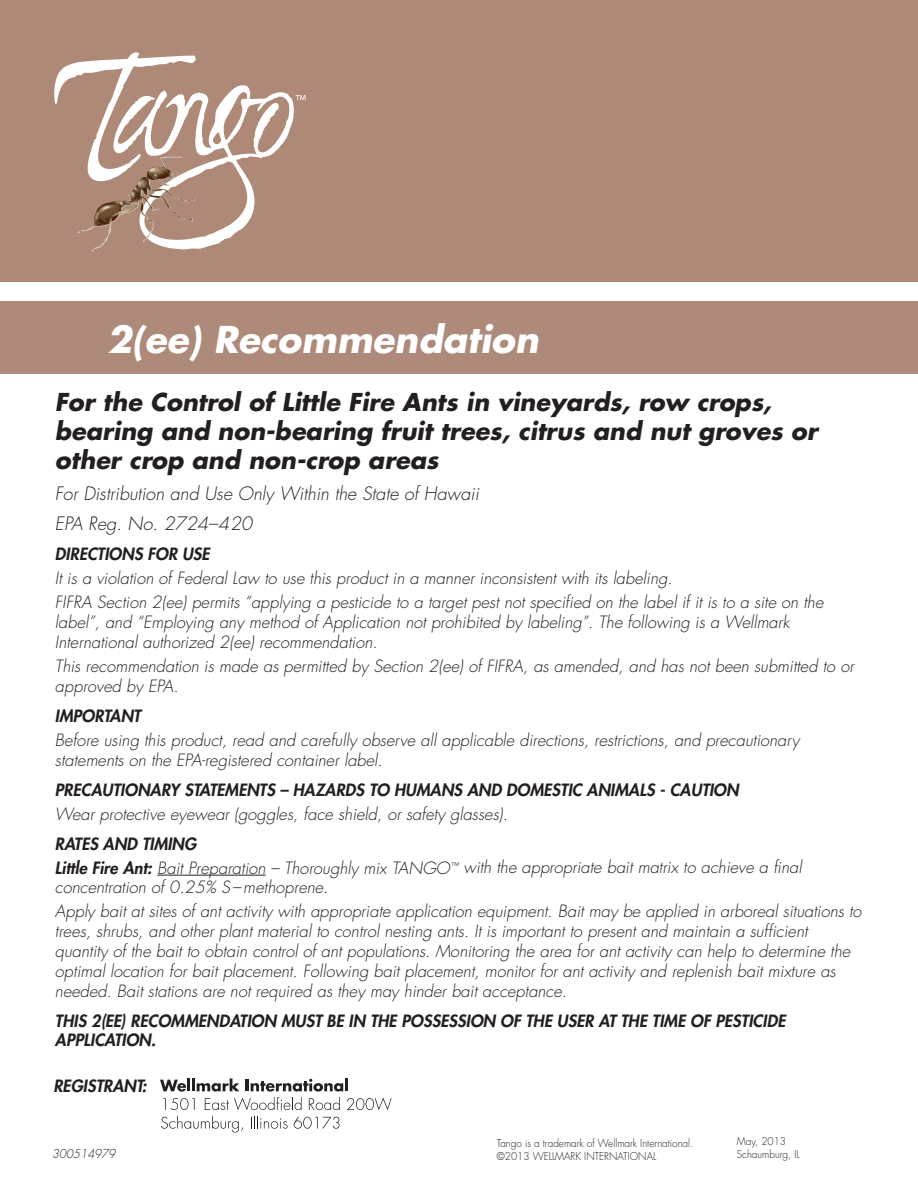
<style>
.page{position:relative;width:918px;height:1188px;background:#fff}
.page>*{position:absolute;margin:0;border:0;box-sizing:border-box;transform-origin:0 0}
.t1{font:italic 700 36px "Futura";color:#fff}
.t2{font:italic 700 24px/28.8px "Futura";color:#231f20}
.t3{font:italic 300 18px/30px "Futura";color:#231f20}
.t4{font:italic 300 16.5px/19.8px "Futura";color:#231f20}
.t5{font:italic 800 16.5px/19.8px "Futura";color:#231f20}
.t6{font:italic 300 12px "Futura";color:#231f20;scale:.95 1}
.t7{font:300 10.5px/13.5px "Futura";color:#231f20;scale:.95 1}
.s1{font-weight:800}
</style>
<div class="page">
<hr style="left:157px;top:875px;width:109px;height:1px;background:#231f20">
<svg style="left:160px;top:1078px;width:232px;height:32px"></svg>
<svg style="left:161px;top:1116px;width:82px;height:17px"></svg>
<svg style="left:251px;top:1116px;width:37px;height:13px"></svg>
<svg style="left:294px;top:1117px;width:46px;height:12px"></svg>
<div style="left:0;top:301px;width:918px;height:73px;background:#ad8a79"></div>
<div style="left:0;top:0;width:918px;height:282px;background:#af8977"></div>
<svg style="left:54px;top:52px;width:252px;height:198px"></svg>
<h1 class="t1" style="left:107px;top:316px;width:433px">2(ee) Recommendation</h1>
<h2 class="t2" style="left:55px;top:387px;width:764px">For the Control of Little Fire Ants in vineyards, row crops, bearing and non-bearing fruit trees, citrus and nut groves or other crop and non-crop areas</h2>
<p class="t3" style="left:55px;top:479px;width:426px">For Distribution and Use Only Within the State of Hawaii<br>EPA Reg. No. 2724–420</p>
<p class="t5" style="left:55px;top:544px;width:156px">DIRECTIONS FOR USE</p>
<p class="t4" style="left:55px;top:567px;width:770px;line-height:24px">It is a violation of Federal Law to use this product in a manner inconsistent with its labeling.<br>FIFRA Section 2(ee) permits “applying a pesticide to a target pest not specified on the label if it is to a site on the</p>
<p class="t4" style="left:55px;top:613px;width:736px">label”, and “Employing any method of Application not prohibited by labeling”. The following is a Wellmark<br>International authorized 2(ee) recommendation.</p>
<p class="t4" style="left:55px;top:657px;width:800px">This recommendation is made as permitted by Section 2(ee) of FIFRA, as amended, and has not been submitted to or approved by EPA.</p>
<p class="t5" style="left:55px;top:706px;width:87px">IMPORTANT</p>
<p class="t4" style="left:55px;top:730px;width:746px">Before using this product, read and carefully observe all applicable directions, restrictions, and precautionary statements on the EPA-registered container label.</p>
<p class="t5" style="left:55px;top:780px;width:685px">PRECAUTIONARY STATEMENTS – HAZARDS TO HUMANS AND DOMESTIC ANIMALS - CAUTION</p>
<p class="t4" style="left:55px;top:804px;width:455px">Wear protective eyewear (goggles, face shield, or safety glasses).</p>
<p class="t4" style="left:55px;top:832px;width:748px;line-height:24px"><span class="s1">RATES AND TIMING<br>Little Fire Ant:</span> Bait Preparation – Thoroughly mix TANGO<sup>™</sup> with the appropriate bait matrix to achieve a final</p>
<p class="t4" style="left:55px;top:876px;width:808px;line-height:24px">concentration of 0.25% S – methoprene.<br>Apply bait at sites of ant activity with appropriate application equipment. Bait may be applied in arboreal situations to</p>
<p class="t4" style="left:55px;top:922px;width:797px">trees, shrubs, and other plant material to control nesting ants. It is important to present and maintain a sufficient quantity of the bait to obtain control of ant populations. Monitoring the area for ant activity can help to determine the optimal location for bait placement. Following bait placement, monitor for ant activity and replenish bait mixture as needed. Bait stations are not required as they may hinder bait acceptance.</p>
<p class="t5" style="left:55px;top:1011px;width:732px">THIS 2(EE) RECOMMENDATION MUST BE IN THE POSSESSION OF THE USER AT THE TIME OF PESTICIDE<br>APPLICATION.</p>
<p class="t5" style="left:53px;top:1076px;width:95px">REGISTRANT:</p>
<p class="t6" style="left:52px;top:1147px;width:68px">300514979</p>
<p class="t7" style="left:497px;top:1136px;width:208px">Tango is a trademark of Wellmark International. ©2013 WELLMARK INTERNATIONAL</p>
<p class="t7" style="left:737px;top:1134px;width:68px">May, 2013<br>Schaumburg, IL</p>
</div>
